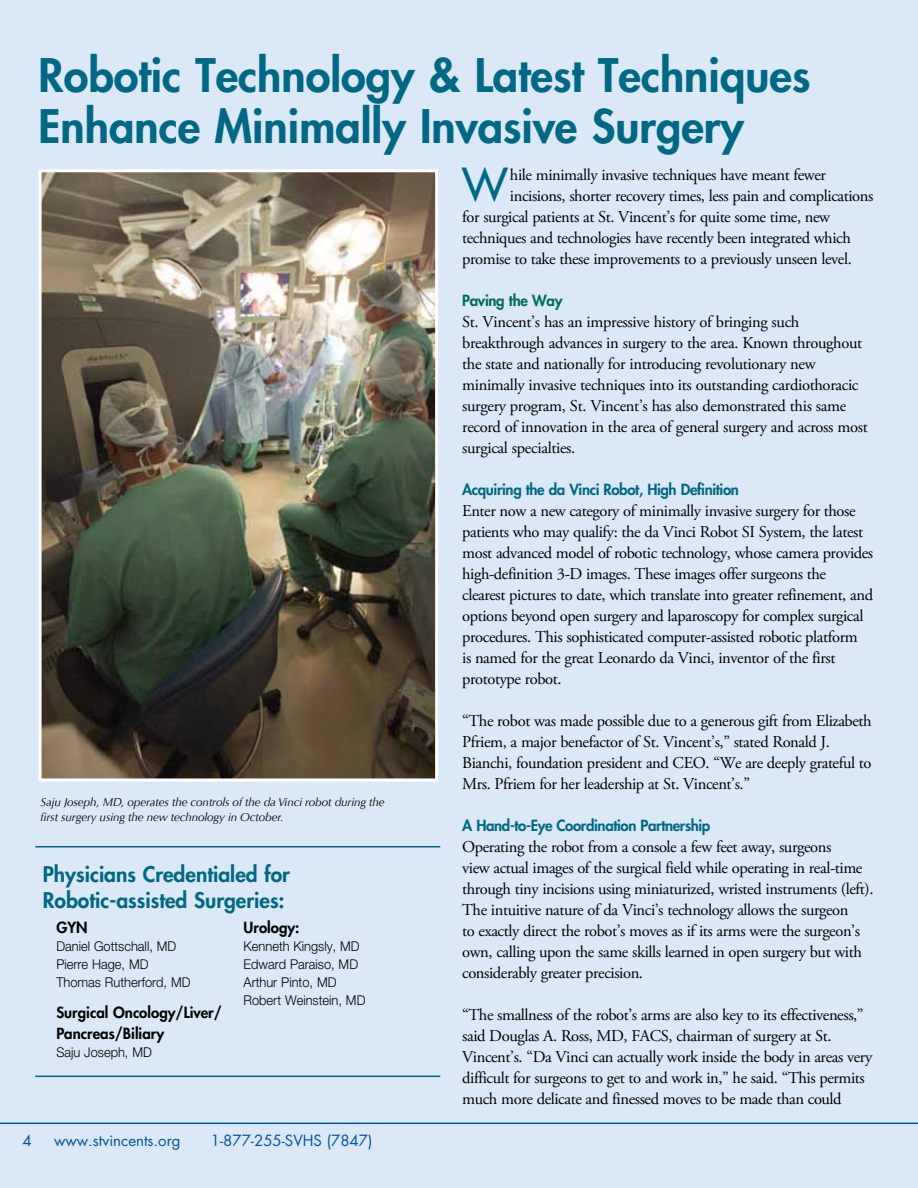
<style>
.page{position:relative;width:918px;height:1188px;background:#dbe8f7}
.page>*{position:absolute;margin:0;border:0;box-sizing:border-box;transform-origin:0 0}
.t1{font:800 45px/51px "Futura";color:#006884}
.t2{font:44.4px "Futura";color:#006884}
.t3{font:800 21px/25.5px "Futura";color:#006884}
.t4{font:16.5px/21px "Adobe Garamond Pro";letter-spacing:-.025em;color:#000}
.t5{font:800 15px "Futura";letter-spacing:-.025em;color:#006884}
.t6{font:800 15px/21px "Futura";color:#000}
.t7{font:15px "Futura";color:#0054a4}
.t8{font:800 15px "Futura";letter-spacing:-.02em;color:#006b5c}
.t9{font:300 13.5px/18px "Helvetica Neue";color:#000;scale:.95 1}
.t10{font:italic 11.7px/15px "Optima";letter-spacing:-.01em;color:#000}
</style>
<div class="page">
<img style="left:43px;top:173px;width:391px;height:604px">
<div style="left:39px;top:169px;width:399px;height:612px;border:3px solid #fff"></div>
<hr style="left:35px;top:846px;width:405px;height:2px;background:#006884">
<hr style="left:35px;top:1076px;width:405px;height:1px;background:#006884">
<hr style="left:0;top:1123px;width:918px;height:1px;background:#0054a4">
<h1 class="t1" style="left:39px;top:50px;width:773px">Robotic Technology &amp; Latest Techniques<br>Enhance Minimally Invasive Surgery</h1>
<h2 class="t2" style="left:462px;top:157px;width:47px">W</h2>
<p class="t4" style="left:510px;top:165px;width:318px">hile minimally invasive techniques have meant fewer</p>
<p class="t4" style="left:510px;top:186px;width:365px">incisions, shorter recovery times, less pain and complications</p>
<p class="t4" style="left:462px;top:207px;width:369px">for surgical patients at St. Vincent’s for quite some time, new</p>
<p class="t4" style="left:462px;top:228px;width:390px">techniques and technologies have recently been integrated which</p>
<p class="t4" style="left:462px;top:249px;width:391px">promise to take these improvements to a previously unseen level.</p>
<p class="t8" style="left:462px;top:291px;width:102px">Paving the Way</p>
<p class="t4" style="left:462px;top:312px;width:407px">St. Vincent’s has an impressive history of bringing such breakthrough advances in surgery to the area. Known throughout the state and nationally for introducing revolutionary new minimally invasive techniques into its outstanding cardiothoracic surgery program, St. Vincent’s has also demonstrated this same record of innovation in the area of general surgery and across most surgical specialties.</p>
<p class="t5" style="left:462px;top:480px;width:278px">Acquiring the da Vinci Robot, High Definition</p>
<p class="t4" style="left:462px;top:501px;width:413px">Enter now a new category of minimally invasive surgery for those patients who may qualify: the da Vinci Robot SI System, the latest most advanced model of robotic technology, whose camera provides high-definition 3-D images. These images offer surgeons the clearest pictures to date, which translate into greater refinement, and options beyond open surgery and laparoscopy for complex surgical procedures. This sophisticated computer-assisted robotic platform<br>is named for the great Leonardo da Vinci, inventor of the first prototype robot.</p>
<p class="t4" style="left:462px;top:711px;width:411px">“The robot was made possible due to a generous gift from Elizabeth Pfriem, a major benefactor of St. Vincent’s,” stated Ronald J.<br>Bianchi, foundation president and CEO. “We are deeply grateful to Mrs. Pfriem for her leadership at St. Vincent’s.”</p>
<p class="t5" style="left:462px;top:816px;width:250px">A Hand-to-Eye Coordination Partnership</p>
<p class="t4" style="left:462px;top:837px;width:413px">Operating the robot from a console a few feet away, surgeons<br>view actual images of the surgical field while operating in real-time through tiny incisions using miniaturized, wristed instruments (left).<br>The intuitive nature of da Vinci’s technology allows the surgeon<br>to exactly direct the robot’s moves as if its arms were the surgeon’s own, calling upon the same skills learned in open surgery but with considerably greater precision.</p>
<p class="t4" style="left:462px;top:1005px;width:412px">“The smallness of the robot’s arms are also key to its effectiveness,” said Douglas A. Ross, MD, FACS, chairman of surgery at St.<br>Vincent’s. “Da Vinci can actually work inside the body in areas very difficult for surgeons to get to and work in,” he said. “This permits much more delicate and finessed moves to be made than could</p>
<p class="t10" style="left:40px;top:795px;width:346px">Saju Joseph, MD, operates the controls of the da Vinci robot during the first surgery using the new technology in October.</p>
<p class="t3" style="left:43px;top:862px;width:249px">Physicians Credentialed for<br>Robotic-assisted Surgeries:</p>
<p class="t6" style="left:244px;top:917px;width:57px">Urology:</p>
<p class="t9" style="left:244px;top:937px;width:130px">Kenneth Kingsly, MD<br>Edward Paraiso, MD<br>Arthur Pinto, MD<br>Robert Weinstein, MD</p>
<p class="t6" style="left:56px;top:917px;width:33px">GYN</p>
<p class="t9" style="left:56px;top:937px;width:143px">Daniel Gottschall, MD<br>Pierre Hage, MD<br>Thomas Rutherford, MD</p>
<p class="t6" style="left:56px;top:1002px;width:167px">Surgical Oncology/Liver/<br>Pancreas/Biliary</p>
<p class="t9" style="left:56px;top:1043px;width:102px">Saju Joseph, MD</p>
<p class="t7" style="left:22px;top:1131px;width:11px">4</p>
<p class="t7" style="left:54px;top:1131px;width:128px">www.stvincents.org</p>
<p class="t7" style="left:211px;top:1131px;width:163px">1-877-255-SVHS (7847)</p>
</div>
